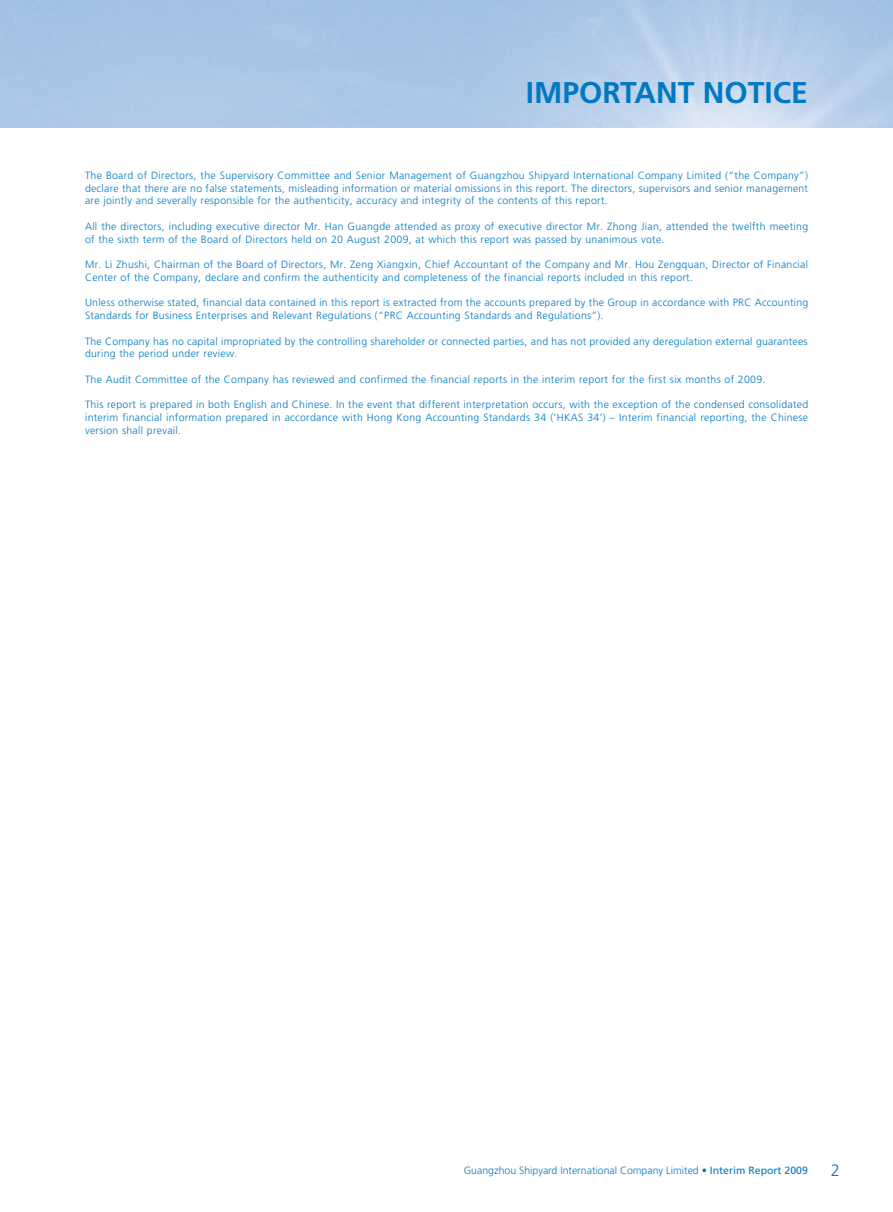
<style>
.page{position:relative;width:893px;height:1212px;background:#fff}
.page>*{position:absolute;margin:0;border:0;box-sizing:border-box;transform-origin:0 0}
.t1{font:700 30px "Frutiger LT Std";color:#0079c2}
.t2{font:300 16.5px "Frutiger LT Std";color:#0079c2}
.t3{font:300 10.5px/12.8px "Frutiger LT Std";letter-spacing:.03em;color:#0079c2}
.t4{font:300 10.5px "Frutiger LT Std";color:#0079c2}
.s1{font-weight:400}
</style>
<div class="page">
<h1 class="t1" style="left:526px;top:75px;width:284px">IMPORTANT NOTICE</h1>
<p class="t3" style="left:85px;top:169px;width:725px;text-align:justify">The Board of Directors, the Supervisory Committee and Senior Management of Guangzhou Shipyard International Company Limited (“the Company (“ declare that there are no false statements, misleading information or material omissions in this report. The directors, supervisors and senior management are jointly and severally responsible for the authenticity, accuracy and integrity of the contents of this report.</p>
<p class="t3" style="left:85px;top:220px;width:725px">All the directors, including executive director Mr. Han Guangde attended as proxy of executive director Mr. Zhong Jian, attended the twelfth meeting of the sixth term of the Board of Directors held on 20 August 2009, at which this report was passed by unanimous vote.</p>
<p class="t3" style="left:85px;top:258px;width:725px">Mr. Li Zhushi, Chairman of the Board of Directors, Mr. Zeng Xiangxin, Chief Accountant of the Company and Mr. Hou Zengquan, Director of Financial<br>Center of the Company, declare and confirm the authenticity and completeness of the financial reports included in this report.</p>
<p class="t3" style="left:85px;top:296px;width:725px">Unless otherwise stated, financial data contained in this report is extracted from the accounts prepared by the Group in accordance with PRC Accounting<br>Standards for Business Enterprises and Relevant Regulations (“PRC Accounting Standards and Regulations .(“</p>
<p class="t3" style="left:85px;top:335px;width:724px">The Company has no capital impropriated by the controlling shareholder or connected parties, and has not provided any deregulation external guarantees during the period under review.</p>
<p class="t3" style="left:85px;top:373px;width:682px">The Audit Committee of the Company has reviewed and confirmed the financial reports in the interim report for the first six months of 2009.</p>
<p class="t3" style="left:85px;top:398px;width:725px;text-align:justify">This report is prepared in both English and Chinese In. the event that different interpretation occurs, with the exception of the condensed consolidated interim financial information prepared in accordance with Hong Kong Accounting Standards 34 (‘HKAS 34’) – Interim financial reporting, the Chinese version shall prevail.</p>
<p class="t4" style="left:464px;top:1164px;width:346px">Guangzhou Shipyard International Company Limited <span class="s1">• Interim Report 2009</span></p>
<h2 class="t2" style="left:831px;top:1161px;width:11px">2</h2>
</div>
